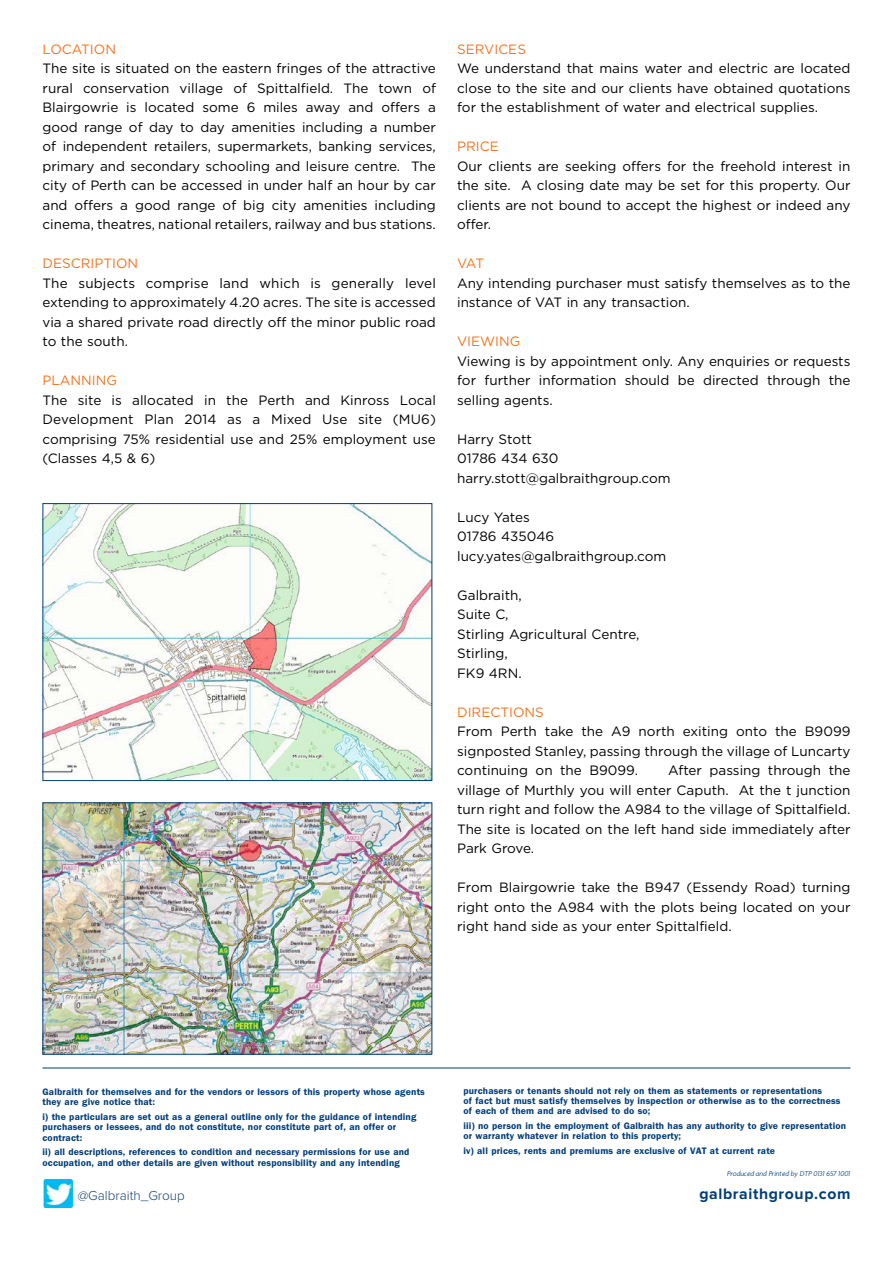
<style>
.page{position:relative;width:893px;height:1263px;background:#fff}
.page>*{position:absolute;margin:0;border:0;box-sizing:border-box;transform-origin:0 0}
.t1{font:700 15.75px "Proxima Nova";letter-spacing:.04em;color:#003d79}
._8_text{font:13.5px/19.5px "Gotham";color:#000;text-align:justify}
._8_text-2{font:13.5px "Gotham";color:#f37321}
.t2{font:300 13.5px "Proxima Nova";color:#15426f}
._9_heads{font:13.5px "Gotham";color:#f37321}
.t3{font:700 9.75px/10.4px "Franklin Gothic";letter-spacing:.015em;color:#003d79}
.t4{font:italic 300 7.5px "Agenda";letter-spacing:-.015em;color:#003d79}
</style>
<div class="page">
<img style="left:45px;top:1180px;width:27px;height:27px">
<div style="left:43px;top:1178px;width:31px;height:31px;border:1px solid #fff;border-radius:3px"></div>
<img style="left:45px;top:804px;width:385px;height:248px">
<img style="left:45px;top:505px;width:385px;height:274px">
<div style="left:43px;top:503px;width:389px;height:278px;border:1px solid #003d79"></div>
<hr style="left:43px;top:1067px;width:807px;height:1px;background:#003d79">
<p class="_9_heads" style="left:43px;top:42px;width:75px">LOCATION</p>
<p class="_8_text" style="left:43px;top:59px;width:395px">The site is situated on the eastern fringes of the attractive rural conservation village of Spittalfield. The town of Blairgowrie is located some 6 miles away and offers a good range of day to day amenities including a number of independent retailers, supermarkets, banking services, primary and secondary schooling and leisure centre. The city of Perth can be accessed in under half an hour by car and offers a good range of big city amenities including cinema, theatres, national retailers, railway and bus stations.</p>
<p class="_8_text-2" style="left:43px;top:256px;width:97px">DESCRIPTION</p>
<p class="_8_text" style="left:43px;top:273px;width:395px">The subjects comprise land which is generally level extending to approximately 4.20 acres. The site is accessed via a shared private road directly off the minor public road to the south.</p>
<p class="_8_text-2" style="left:43px;top:373px;width:76px">PLANNING</p>
<p class="_8_text" style="left:43px;top:390px;width:395px">The site is allocated in the Perth and Kinross Local Development Plan 2014 as a Mixed Use site (MU6) comprising 75% residential use and 25% employment use (Classes 4,5 &amp; 6)</p>
<p class="_8_text-2" style="left:457px;top:42px;width:70px">SERVICES</p>
<p class="_8_text" style="left:457px;top:59px;width:395px">We understand that mains water and electric are located close to the site and our clients have obtained quotations for the establishment of water and electrical supplies.</p>
<p class="_8_text-2" style="left:457px;top:139px;width:43px">PRICE</p>
<p class="_8_text" style="left:457px;top:156px;width:395px">Our clients are seeking offers for the freehold interest in the site. A closing date may be set for this property. Our clients are not bound to accept the highest or indeed any offer.</p>
<p class="_8_text-2" style="left:457px;top:256px;width:28px">VAT</p>
<p class="_8_text" style="left:457px;top:273px;width:395px">Any intending purchaser must satisfy themselves as to the instance of VAT in any transaction.</p>
<p class="_8_text-2" style="left:457px;top:334px;width:65px">VIEWING</p>
<p class="_8_text" style="left:457px;top:351px;width:395px">Viewing is by appointment only. Any enquiries or requests for further information should be directed through the selling agents.</p>
<p class="_8_text" style="left:457px;top:429px;width:76px">Harry Stott</p>
<p class="_8_text" style="left:457px;top:449px;width:103px">01786 434 630</p>
<p class="_8_text" style="left:457px;top:468px;width:215px">harry.stott@galbraithgroup.com</p>
<p class="_8_text" style="left:457px;top:507px;width:74px">Lucy Yates</p>
<p class="_8_text" style="left:457px;top:527px;width:98px">01786 435046</p>
<p class="_8_text" style="left:457px;top:546px;width:211px">lucy.yates@galbraithgroup.com</p>
<p class="_8_text" style="left:457px;top:585px;width:66px">Galbraith,</p>
<p class="_8_text" style="left:457px;top:605px;width:53px">Suite C,</p>
<p class="_8_text" style="left:457px;top:624px;width:184px">Stirling Agricultural Centre,</p>
<p class="_8_text" style="left:457px;top:644px;width:52px">Stirling,</p>
<p class="_8_text" style="left:457px;top:663px;width:66px">FK9 4RN.</p>
<p class="_8_text-2" style="left:457px;top:705px;width:88px">DIRECTIONS</p>
<p class="_8_text" style="left:457px;top:722px;width:395px">From Perth take the A9 north exiting onto the B9099 signposted Stanley, passing through the village of Luncarty continuing on the B9099.</p>
<p class="_8_text" style="left:457px;top:761px;width:395px;text-indent:211px">After passing through the village of Murthly you will enter Caputh. At the t junction turn right and follow the A984 to the village of Spittalfield.<br>The site is located on the left hand side immediately after Park Grove.</p>
<p class="_8_text" style="left:457px;top:878px;width:395px">From Blairgowrie take the B947 (Essendy Road) turning right onto the A984 with the plots being located on your right hand side as your enter Spittalfield.</p>
<p class="t3" style="left:43px;top:1087px;width:384px">Galbraith for themselves and for the vendors or lessors of this property whose agents they are give notice that:</p>
<p class="t3" style="left:43px;top:1112px;width:375px">i) the particulars are set out as a general outline only for the guidance of intending purchasers or lessees, and do not constitute, nor constitute part of, an offer or contract:</p>
<p class="t3" style="left:43px;top:1148px;width:368px">ii) all descriptions, references to condition and necessary permissions for use and occupation, and other details are given without responsibility and any intending</p>
<p class="t3" style="left:463px;top:1086px;width:378px">purchasers or tenants should not rely on them as statements or representations<br>of fact but must satisfy themselves by inspection or otherwise as to the correctness of each of them and are advised to do so;</p>
<p class="t3" style="left:463px;top:1121px;width:384px">iii) no person in the employment of Galbraith has any authority to give representation or warranty whatever in relation to this property;</p>
<p class="t3" style="left:463px;top:1146px;width:313px">iv) all prices, rents and premiums are exclusive of VAT at current rate</p>
<p class="t4" style="left:727px;top:1169px;width:125px">Produced and Printed by DTP 0131 657 1001</p>
<p class="t2" style="left:78px;top:1189px;width:109px">@Galbraith_Group</p>
<p class="t1" style="left:699px;top:1187px;width:152px">galbraithgroup.com</p>
</div>
